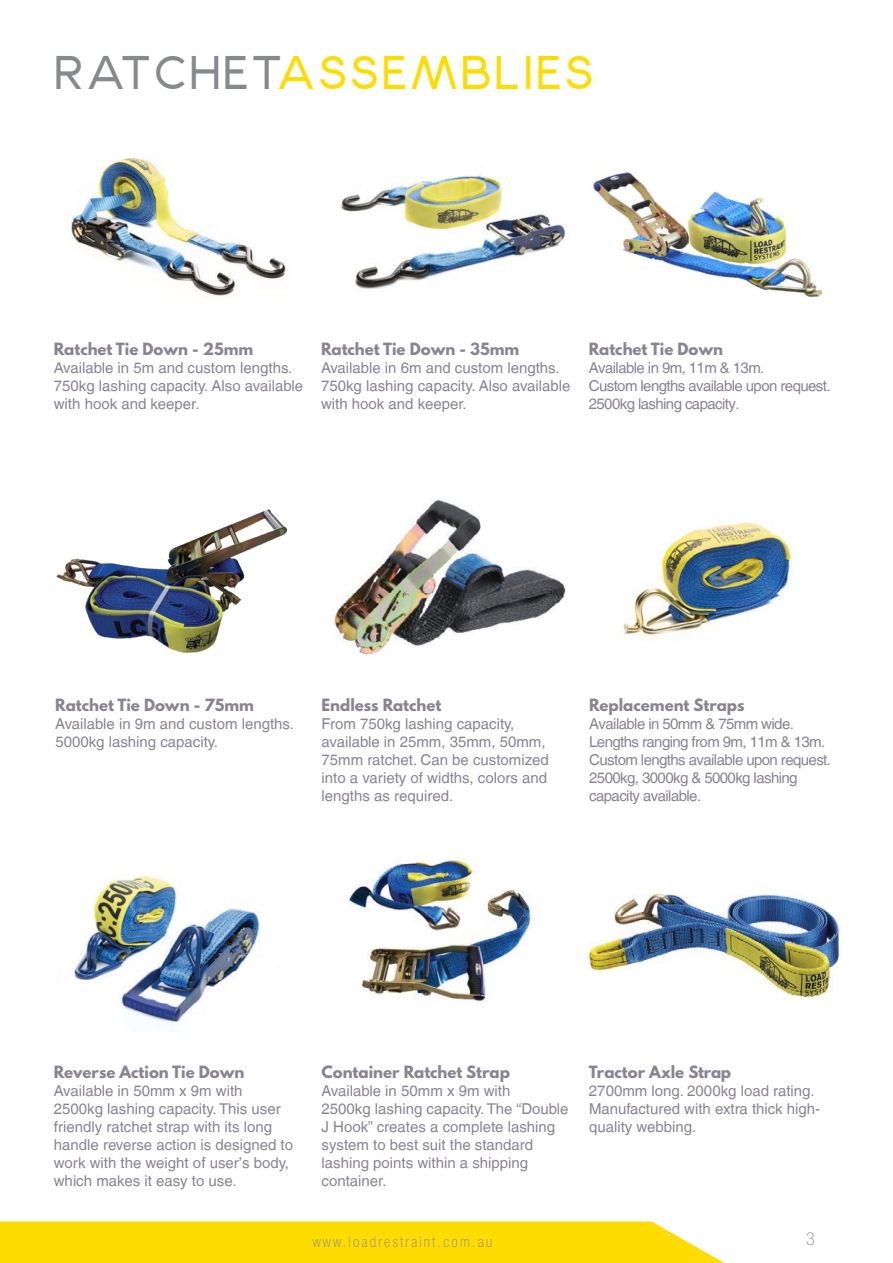
<style>
.page{position:relative;width:893px;height:1263px;background:#fff}
.page>*{position:absolute;margin:0;border:0;box-sizing:border-box;transform-origin:0 0}
.t1{font:45px "Anke";letter-spacing:.11em;color:#ffdc01}
.t2{font:100 condensed 18px "Helvetica Neue LT Std";color:#87898c}
.t3{font:15px/18px "Helvetica LT";color:#888491}
.t4{font:15px/18px "Helvetica LT";letter-spacing:-.04em;color:#888491}
.t5{font:700 15px "League Spartan";color:#888491}
.t6{font:100 condensed 15px "Helvetica Neue LT Std";letter-spacing:.15em;color:#87898c}
.s1{color:#87898c}
</style>
<div class="page">
<img style="left:71px;top:157px;width:215px;height:140px">
<img style="left:340px;top:174px;width:226px;height:115px">
<img style="left:74px;top:875px;width:186px;height:150px">
<img style="left:334px;top:499px;width:232px;height:156px">
<img style="left:348px;top:859px;width:183px;height:142px">
<img style="left:623px;top:522px;width:169px;height:114px">
<svg style="left:0;top:1221px;width:724px;height:42px;background:#ffde10"></svg>
<img style="left:56px;top:509px;width:232px;height:144px">
<img style="left:587px;top:893px;width:253px;height:106px">
<img style="left:593px;top:172px;width:230px;height:126px">
<h1 class="t1" style="left:56px;top:42px;width:539px"><span class="s1">RATCHET</span>ASSEMBLIES</h1>
<p class="t5" style="left:54px;top:337px;width:201px">Ratchet Tie Down - 25mm</p>
<p class="t3" style="left:54px;top:359px;width:251px">Available in 5m and custom lengths.<br>750kg lashing capacity. Also available with hook and keeper.</p>
<p class="t5" style="left:321px;top:337px;width:200px">Ratchet Tie Down - 35mm</p>
<p class="t3" style="left:321px;top:359px;width:251px">Available in 6m and custom lengths.<br>750kg lashing capacity. Also available with hook and keeper.</p>
<p class="t5" style="left:589px;top:337px;width:136px">Ratchet Tie Down</p>
<p class="t4" style="left:589px;top:359px;width:243px">Available in 9m, 11m &amp; 13m.<br>Custom lengths available upon request.<br>2500kg lashing capacity.</p>
<p class="t5" style="left:55px;top:693px;width:200px">Ratchet Tie Down - 75mm</p>
<p class="t3" style="left:55px;top:715px;width:240px">Available in 9m and custom lengths.<br>5000kg lashing capacity.</p>
<p class="t5" style="left:321px;top:693px;width:121px">Endless Ratchet</p>
<p class="t3" style="left:321px;top:715px;width:229px">From 750kg lashing capacity, available in 25mm, 35mm, 50mm,<br>75mm ratchet. Can be customized into a variety of widths, colors and lengths as required.</p>
<p class="t5" style="left:589px;top:693px;width:157px">Replacement Straps</p>
<p class="t4" style="left:589px;top:715px;width:243px">Available in 50mm &amp; 75mm wide.<br>Lengths ranging from 9m, 11m &amp; 13m.<br>Custom lengths available upon request.<br>2500kg, 3000kg &amp; 5000kg lashing capacity available.</p>
<p class="t5" style="left:54px;top:1060px;width:192px">Reverse Action Tie Down</p>
<p class="t3" style="left:54px;top:1082px;width:241px">Available in 50mm x 9m with<br>2500kg lashing capacity. This user friendly ratchet strap with its long handle reverse action is designed to work with the weight of user’s body, which makes it easy to use.</p>
<p class="t5" style="left:321px;top:1060px;width:190px">Container Ratchet Strap</p>
<p class="t3" style="left:321px;top:1082px;width:249px">Available in 50mm x 9m with<br>2500kg lashing capacity. The “Double<br>J Hook” creates a complete lashing system to best suit the standard lashing points within a shipping container.</p>
<p class="t5" style="left:589px;top:1060px;width:144px">Tractor Axle Strap</p>
<p class="t3" style="left:589px;top:1082px;width:233px">2700mm long. 2000kg load rating.<br>Manufactured with extra thick high&shy;quality webbing.</p>
<p class="t6" style="left:313px;top:1233px;width:181px">www.loadrestraint.com.au</p>
<p class="t2" style="left:806px;top:1228px;width:10px">3</p>
</div>
